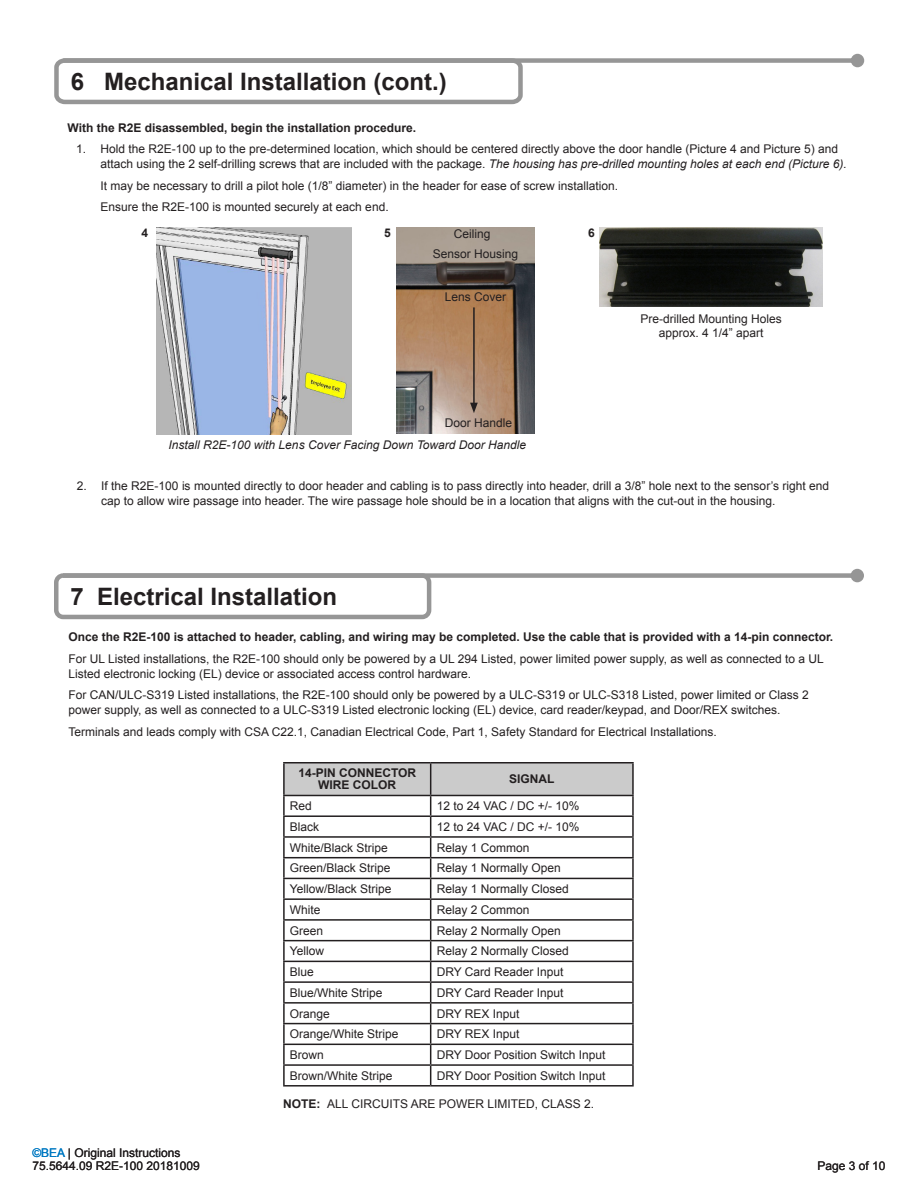
<style>
.page{position:relative;width:918px;height:1188px;background:#fff}
.page>*{position:absolute;margin:0;border:0;box-sizing:border-box;transform-origin:0 0}
.t1{font:700 24px "Arial";color:#231f20}
.t2{font:12px/15px "Arial";color:#231f20}
.t3{font:700 12px "Arial";color:#231f20}
.t4{font:italic 12px "Arial";color:#231f20}
.s1{font-style:italic}
.s2{color:#0079c2}
.s3{font-weight:700}
</style>
<div class="page">
<svg style="left:54px;top:54px;width:810px;height:51px"></svg>
<img style="left:157px;top:228px;width:195px;height:206px">
<div style="left:54px;top:573px;width:377px;height:46px;border:4px solid #969696;border-radius:7px"></div>
<svg style="left:63px;top:569px;width:801px;height:13px"></svg>
<img style="left:397px;top:228px;width:137px;height:206px">
<hr style="left:473px;top:307px;width:2px;height:98px;background:#231f20">
<svg style="left:470px;top:403px;width:8px;height:10px"></svg>
<img style="left:600px;top:228px;width:223px;height:79px">
<svg style="left:283px;top:764px;width:351px;height:321px"></svg>
<hr style="left:283px;top:1085px;width:148px;height:2px;background:#231f20">
<hr style="left:431px;top:1085px;width:203px;height:2px;background:#231f20">
<hr style="left:283px;top:762px;width:148px;height:2px;background:#231f20">
<hr style="left:283px;top:764px;width:2px;height:31px;background:#231f20">
<hr style="left:431px;top:762px;width:203px;height:2px;background:#231f20">
<hr style="left:430px;top:764px;width:1px;height:31px;background:#231f20">
<hr style="left:632px;top:764px;width:2px;height:31px;background:#231f20">
<hr style="left:283px;top:795px;width:148px;height:1px;background:#231f20">
<hr style="left:431px;top:795px;width:203px;height:1px;background:#231f20">
<p class="t1" style="left:71px;top:66px;width:378px">6 Mechanical Installation (cont.)</p>
<p class="t3" style="left:68px;top:120px;width:350px">With the R2E disassembled, begin the installation procedure.</p>
<p class="t2" style="left:76px;top:141px;width:12px">1.</p>
<p class="t2" style="left:101px;top:141px;width:748px">Hold the R2E-100 up to the pre-determined location, which should be centered directly above the door handle (Picture 4 and Picture 5) and attach using the 2 self-drilling screws that are included with the package. <span class="s1">The housing has pre-drilled mounting holes at each end (Picture 6).</span></p>
<p class="t2" style="left:101px;top:178px;width:519px">It may be necessary to drill a pilot hole (1/8” diameter) in the header for ease of screw installation.</p>
<p class="t2" style="left:101px;top:200px;width:290px">Ensure the R2E-100 is mounted securely at each end.</p>
<p class="t3" style="left:142px;top:225px;width:8px">4</p>
<p class="t3" style="left:384px;top:225px;width:8px">5</p>
<p class="t3" style="left:588px;top:225px;width:8px">6</p>
<p class="t2" style="left:454px;top:227px;width:38px">Ceiling</p>
<p class="t2" style="left:433px;top:246px;width:87px">Sensor Housing</p>
<p class="t2" style="left:445px;top:290px;width:63px">Lens Cover</p>
<p class="t2" style="left:445px;top:416px;width:69px">Door Handle</p>
<p class="t4" style="left:169px;top:437px;width:359px">Install R2E-100 with Lens Cover Facing Down Toward Door Handle</p>
<p class="t2" style="left:640px;top:311px;width:143px">Pre-drilled Mounting Holes</p>
<p class="t2" style="left:659px;top:326px;width:106px">approx. 4 1/4” apart</p>
<p class="t2" style="left:77px;top:479px;width:12px">2.</p>
<p class="t2" style="left:101px;top:479px;width:729px">If the R2E-100 is mounted directly to door header and cabling is to pass directly into header, drill a 3/8” hole next to the sensor’s right end cap to allow wire passage into header. The wire passage hole should be in a location that aligns with the cut-out in the housing.</p>
<p class="t1" style="left:70px;top:581px;width:268px">7 Electrical Installation</p>
<p class="t3" style="left:68px;top:629px;width:766px">Once the R2E-100 is attached to header, cabling, and wiring may be completed. Use the cable that is provided with a 14-pin connector.</p>
<p class="t2" style="left:68px;top:651px;width:757px">For UL Listed installations, the R2E-100 should only be powered by a UL 294 Listed, power limited power supply, as well as connected to a UL<br>Listed electronic locking (EL) device or associated access control hardware.</p>
<p class="t2" style="left:68px;top:688px;width:742px">For CAN/ULC-S319 Listed installations, the R2E-100 should only be powered by a ULC-S319 or ULC-S318 Listed, power limited or Class 2 power supply, as well as connected to a ULC-S319 Listed electronic locking (EL) device, card reader/keypad, and Door/REX switches.</p>
<p class="t2" style="left:68px;top:725px;width:650px">Terminals and leads comply with CSA C22.1, Canadian Electrical Code, Part 1, Safety Standard for Electrical Installations.</p>
<p class="t3" style="left:298px;top:765px;width:119px">14-PIN CONNECTOR</p>
<p class="t3" style="left:318px;top:777px;width:79px">WIRE COLOR</p>
<p class="t3" style="left:509px;top:771px;width:47px">SIGNAL</p>
<p class="t2" style="left:290px;top:799px;width:24px">Red</p>
<p class="t2" style="left:437px;top:799px;width:144px">12 to 24 VAC / DC +/- 10%</p>
<p class="t2" style="left:290px;top:819px;width:31px">Black</p>
<p class="t2" style="left:437px;top:819px;width:144px">12 to 24 VAC / DC +/- 10%</p>
<p class="t2" style="left:290px;top:840px;width:100px">White/Black Stripe</p>
<p class="t2" style="left:437px;top:840px;width:94px">Relay 1 Common</p>
<p class="t2" style="left:290px;top:861px;width:102px">Green/Black Stripe</p>
<p class="t2" style="left:437px;top:861px;width:126px">Relay 1 Normally Open</p>
<p class="t2" style="left:290px;top:882px;width:103px">Yellow/Black Stripe</p>
<p class="t2" style="left:437px;top:882px;width:134px">Relay 1 Normally Closed</p>
<p class="t2" style="left:290px;top:902px;width:32px">White</p>
<p class="t2" style="left:437px;top:902px;width:94px">Relay 2 Common</p>
<p class="t2" style="left:290px;top:923px;width:35px">Green</p>
<p class="t2" style="left:437px;top:923px;width:126px">Relay 2 Normally Open</p>
<p class="t2" style="left:290px;top:944px;width:36px">Yellow</p>
<p class="t2" style="left:437px;top:944px;width:134px">Relay 2 Normally Closed</p>
<p class="t2" style="left:290px;top:965px;width:26px">Blue</p>
<p class="t2" style="left:437px;top:965px;width:128px">DRY Card Reader Input</p>
<p class="t2" style="left:290px;top:985px;width:94px">Blue/White Stripe</p>
<p class="t2" style="left:437px;top:985px;width:128px">DRY Card Reader Input</p>
<p class="t2" style="left:290px;top:1006px;width:42px">Orange</p>
<p class="t2" style="left:437px;top:1006px;width:84px">DRY REX Input</p>
<p class="t2" style="left:290px;top:1027px;width:110px">Orange/White Stripe</p>
<p class="t2" style="left:437px;top:1027px;width:84px">DRY REX Input</p>
<p class="t2" style="left:290px;top:1047px;width:36px">Brown</p>
<p class="t2" style="left:437px;top:1047px;width:170px">DRY Door Position Switch Input</p>
<p class="t2" style="left:290px;top:1068px;width:104px">Brown/White Stripe</p>
<p class="t2" style="left:437px;top:1068px;width:170px">DRY Door Position Switch Input</p>
<p class="t2" style="left:32px;top:1146px;width:169px;line-height:13.5px"><span class="s2">©BEA</span> | Original Instructions<br>75.5644.09 R2E-100 20181009</p>
<p class="t2" style="left:283px;top:1096px;width:312px"><span class="s3">NOTE:</span> ALL CIRCUITS ARE POWER LIMITED, CLASS 2.</p>
<p class="t2" style="left:818px;top:1159px;width:70px">Page 3 of 10</p>
</div>
